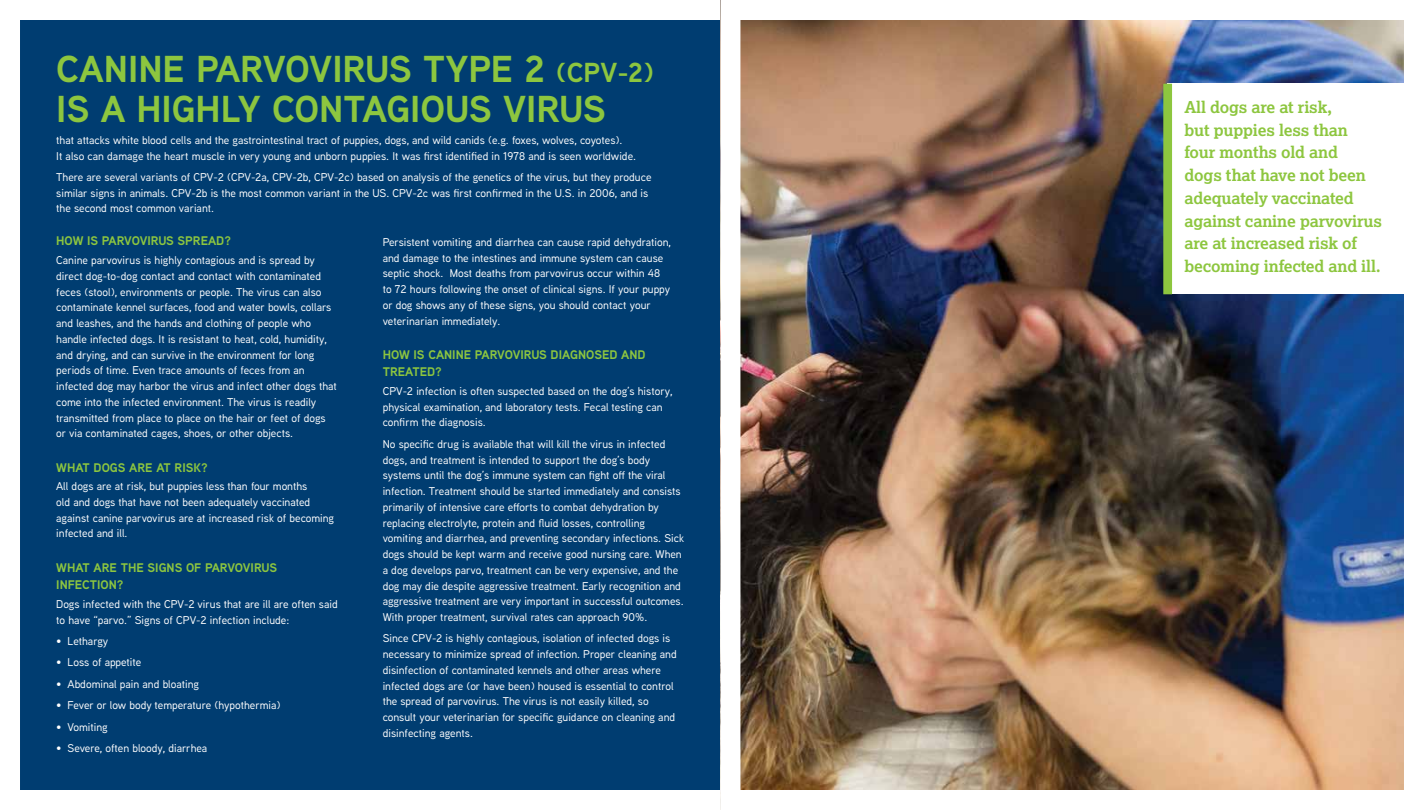
<style>
.page{position:relative;width:1424px;height:810px;background:#fff}
.page>*{position:absolute;margin:0;border:0;box-sizing:border-box;transform-origin:0 0}
.t1{font:700 37.5px/40px "Aaux Next";color:#8dc63f}
.t2{font:700 16.25px/22.8px "Lexia";letter-spacing:-.01em;color:#8dc63f}
.t3{font:700 12.5px/17.5px "Aaux Next";color:#8dc63f}
.t4{font:500 11.25px/15.8px "Aaux Next";color:#fff}
.s1{font-size:27.5px}
</style>
<div class="page">
<div style="left:20px;top:20px;width:700px;height:770px;background:#003d71"></div>
<img style="left:741px;top:21px;width:661px;height:768px">
<div style="left:1167px;top:84px;width:239px;height:210px;background:#fff"></div>
<div style="left:1163px;top:84px;width:8px;height:210px;background:#8dc63f"></div>
<h1 class="t1" style="left:56px;top:49px;width:599px">CANINE PARVOVIRUS TYPE 2 <span class="s1">(CPV-2)<br></span>IS A HIGHLY CONTAGIOUS VIRUS</h1>
<p class="t4" style="left:56px;top:132px;width:581px">that attacks white blood cells and the gastrointestinal tract of puppies, dogs, and wild canids (e.g. foxes, wolves, coyotes).<br>It also can damage the heart muscle in very young and unborn puppies. It was first identified in 1978 and is seen worldwide.</p>
<p class="t4" style="left:56px;top:169px;width:596px">There are several variants of CPV-2 (CPV-2a, CPV-2b, CPV-2c) based on analysis of the genetics of the virus, but they produce similar signs in animals. CPV-2b is the most common variant in the US. CPV-2c was first confirmed in the U.S. in 2006, and is the second most common variant.</p>
<p class="t4" style="left:382px;top:234px;width:290px">Persistent vomiting and diarrhea can cause rapid dehydration, and damage to the intestines and immune system can cause septic shock. Most deaths from parvovirus occur within 48 to 72 hours following the onset of clinical signs. If your puppy or dog shows any of these signs, you should contact your veterinarian immediately.</p>
<p class="t3" style="left:382px;top:346px;width:264px">HOW IS CANINE PARVOVIRUS DIAGNOSED AND<br>TREATED?</p>
<p class="t4" style="left:382px;top:383px;width:291px">CPV-2 infection is often suspected based on the dog’s history, physical examination, and laboratory tests. Fecal testing can confirm the diagnosis.</p>
<p class="t4" style="left:382px;top:436px;width:303px">No specific drug is available that will kill the virus in infected dogs, and treatment is intended to support the dog’s body systems until the dog’s immune system can fight off the viral infection. Treatment should be started immediately and consists primarily of intensive care efforts to combat dehydration by replacing electrolyte, protein and fluid losses, controlling vomiting and diarrhea, and preventing secondary infections. Sick dogs should be kept warm and receive good nursing care. When a dog develops parvo, treatment can be very expensive, and the dog may die despite aggressive treatment. Early recognition and aggressive treatment are very important in successful outcomes.<br>With proper treatment, survival rates can approach 90%.</p>
<p class="t4" style="left:382px;top:630px;width:295px">Since CPV-2 is highly contagious, isolation of infected dogs is necessary to minimize spread of infection. Proper cleaning and disinfection of contaminated kennels and other areas where infected dogs are (or have been) housed is essential to control the spread of parvovirus. The virus is not easily killed, so consult your veterinarian for specific guidance on cleaning and disinfecting agents.</p>
<p class="t3" style="left:56px;top:232px;width:176px">HOW IS PARVOVIRUS SPREAD?</p>
<p class="t4" style="left:56px;top:252px;width:282px">Canine parvovirus is highly contagious and is spread by direct dog-to-dog contact and contact with contaminated feces (stool), environments or people. The virus can also contaminate kennel surfaces, food and water bowls, collars and leashes, and the hands and clothing of people who handle infected dogs. It is resistant to heat, cold, humidity, and drying, and can survive in the environment for long periods of time. Even trace amounts of feces from an infected dog may harbor the virus and infect other dogs that come into the infected environment. The virus is readily transmitted from place to place on the hair or feet of dogs or via contaminated cages, shoes, or other objects.</p>
<p class="t3" style="left:56px;top:458px;width:153px">WHAT DOGS ARE AT RISK?</p>
<p class="t4" style="left:56px;top:478px;width:279px">All dogs are at risk, but puppies less than four months<br>old and dogs that have not been adequately vaccinated against canine parvovirus are at increased risk of becoming infected and ill.</p>
<p class="t3" style="left:56px;top:559px;width:222px">WHAT ARE THE SIGNS OF PARVOVIRUS<br>INFECTION?</p>
<p class="t4" style="left:56px;top:596px;width:283px">Dogs infected with the CPV-2 virus that are ill are often said to have “parvo.” Signs of CPV-2 infection include:</p>
<p class="t4" style="left:56px;top:633px;width:54px">• Lethargy</p>
<p class="t4" style="left:56px;top:654px;width:86px">• Loss of appetite</p>
<p class="t4" style="left:56px;top:676px;width:144px">• Abdominal pain and bloating</p>
<p class="t4" style="left:56px;top:697px;width:226px">• Fever or low body temperature (hypothermia)</p>
<p class="t4" style="left:56px;top:718px;width:53px">• Vomiting</p>
<p class="t4" style="left:56px;top:740px;width:152px">• Severe, often bloody, diarrhea</p>
<h2 class="t2" style="left:1184px;top:95px;width:199px">All dogs are at risk,<br>but puppies less than four months old and<br>dogs that have not been adequately vaccinated against canine parvovirus are at increased risk of becoming infected and ill.</h2>
</div>
